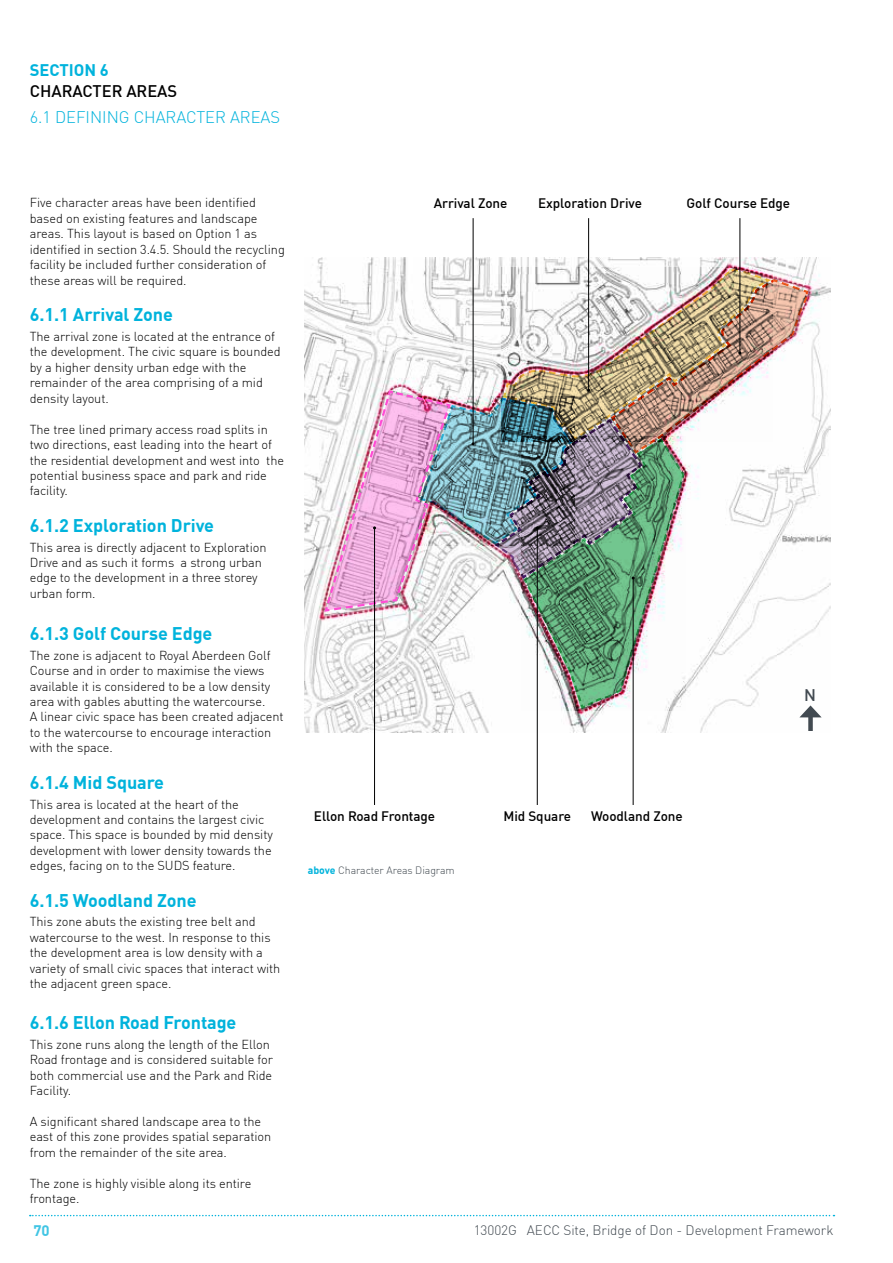
<style>
.page{position:relative;width:893px;height:1263px;background:#fff}
.page>*{position:absolute;margin:0;border:0;box-sizing:border-box;transform-origin:0 0}
.t1{font:700 18px "DIN Offc";letter-spacing:-.005em;color:#00b3dc}
.t2{font:300 16.5px "DIN Offc";letter-spacing:-.005em;color:#00b3dc}
.t3{font:500 16.5px "DIN Offc";letter-spacing:-.005em;color:#000}
.t4{font:700 16.5px "DIN Offc";letter-spacing:-.005em;color:#00b3dc}
.t5{font:500 16.5px "DIN Offc";color:#424a51}
.t6{font:700 15px "DIN Offc";color:#41c5e4}
.t7{font:500 13.5px "DIN Offc";letter-spacing:-.005em;color:#000101}
.t8{font:300 13.5px "DIN Offc";letter-spacing:-.005em;color:#424a51}
.t9{font:300 12.75px/15.5px "DIN Offc";letter-spacing:-.005em;color:#000}
.t10{font:300 10.5px "DIN Offc";letter-spacing:-.005em;color:#424a51}
.s1{font-weight:700;color:#00b3dc}
</style>
<div class="page">
<svg style="left:30px;top:1215px;width:804px;height:1px"></svg>
<img style="left:304px;top:258px;width:526px;height:474px">
<div style="left:808px;top:713px;width:5px;height:18px;background:#424a51"></div>
<hr style="left:588px;top:218px;width:1px;height:172px;background:#000101">
<hr style="left:473px;top:218px;width:1px;height:226px;background:#000101">
<hr style="left:739px;top:218px;width:1px;height:135px;background:#000101">
<hr style="left:633px;top:578px;width:1px;height:227px;background:#000101">
<hr style="left:537px;top:528px;width:1px;height:277px;background:#000101">
<hr style="left:374px;top:528px;width:1px;height:277px;background:#000101">
<img style="left:323px;top:272px;width:499px;height:445px">
<p class="t4" style="left:30px;top:60px;width:81px">SECTION 6</p>
<p class="t3" style="left:30px;top:80px;width:149px">CHARACTER AREAS</p>
<p class="t2" style="left:30px;top:107px;width:252px">6.1 DEFINING CHARACTER AREAS</p>
<p class="t9" style="left:30px;top:195px;width:257px">Five character areas have been identified based on existing features and landscape areas. This layout is based on Option 1 as identified in section 3.4.5. Should the recycling facility be included further consideration of these areas will be required.</p>
<h1 class="t1" style="left:30px;top:303px;width:145px">6.1.1 Arrival Zone</h1>
<p class="t9" style="left:30px;top:328px;width:252px">The arrival zone is located at the entrance of the development. The civic square is bounded by a higher density urban edge with the remainder of the area comprising of a mid density layout.</p>
<p class="t9" style="left:30px;top:421px;width:256px">The tree lined primary access road splits in two directions, east leading into the heart of the residential development and west into the potential business space and park and ride facility.</p>
<h1 class="t1" style="left:30px;top:514px;width:186px">6.1.2 Exploration Drive</h1>
<p class="t9" style="left:30px;top:539px;width:238px">This area is directly adjacent to Exploration Drive and as such it forms a strong urban edge to the development in a three storey urban form.</p>
<h1 class="t1" style="left:30px;top:622px;width:184px">6.1.3 Golf Course Edge</h1>
<p class="t9" style="left:30px;top:647px;width:255px">The zone is adjacent to Royal Aberdeen Golf Course and in order to maximise the views available it is considered to be a low density area with gables abutting the watercourse.<br>A linear civic space has been created adjacent to the watercourse to encourage interaction with the space.</p>
<h1 class="t1" style="left:30px;top:770px;width:136px">6.1.4 Mid Square</h1>
<p class="t9" style="left:30px;top:796px;width:245px">This area is located at the heart of the development and contains the largest civic space. This space is bounded by mid density development with lower density towards the edges, facing on to the SUDS feature.</p>
<h1 class="t1" style="left:30px;top:888px;width:168px">6.1.5 Woodland Zone</h1>
<p class="t9" style="left:30px;top:914px;width:252px">This zone abuts the existing tree belt and watercourse to the west. In response to this the development area is low density with a variety of small civic spaces that interact with the adjacent green space.</p>
<h1 class="t1" style="left:30px;top:1011px;width:208px">6.1.6 Ellon Road Frontage</h1>
<p class="t9" style="left:30px;top:1036px;width:245px">This zone runs along the length of the Ellon Road frontage and is considered suitable for both commercial use and the Park and Ride Facility.</p>
<p class="t9" style="left:30px;top:1113px;width:243px">A significant shared landscape area to the east of this zone provides spatial separation from the remainder of the site area.</p>
<p class="t9" style="left:30px;top:1175px;width:223px">The zone is highly visible along its entire frontage.</p>
<p class="t7" style="left:434px;top:195px;width:75px">Arrival Zone</p>
<p class="t7" style="left:538px;top:195px;width:105px">Exploration Drive</p>
<p class="t7" style="left:687px;top:195px;width:105px">Golf Course Edge</p>
<p class="t7" style="left:314px;top:807px;width:123px">Ellon Road Frontage</p>
<p class="t7" style="left:503px;top:807px;width:69px">Mid Square</p>
<p class="t7" style="left:591px;top:807px;width:93px">Woodland Zone</p>
<p class="t10" style="left:308px;top:864px;width:148px"><span class="s1">above</span> Character Areas Diagram</p>
<p class="t5" style="left:804px;top:684px;width:13px">N</p>
<p class="t6" style="left:34px;top:1220px;width:18px">70</p>
<p class="t8" style="left:474px;top:1221px;width:361px">13002G AECC Site, Bridge of Don - Development Framework</p>
</div>
